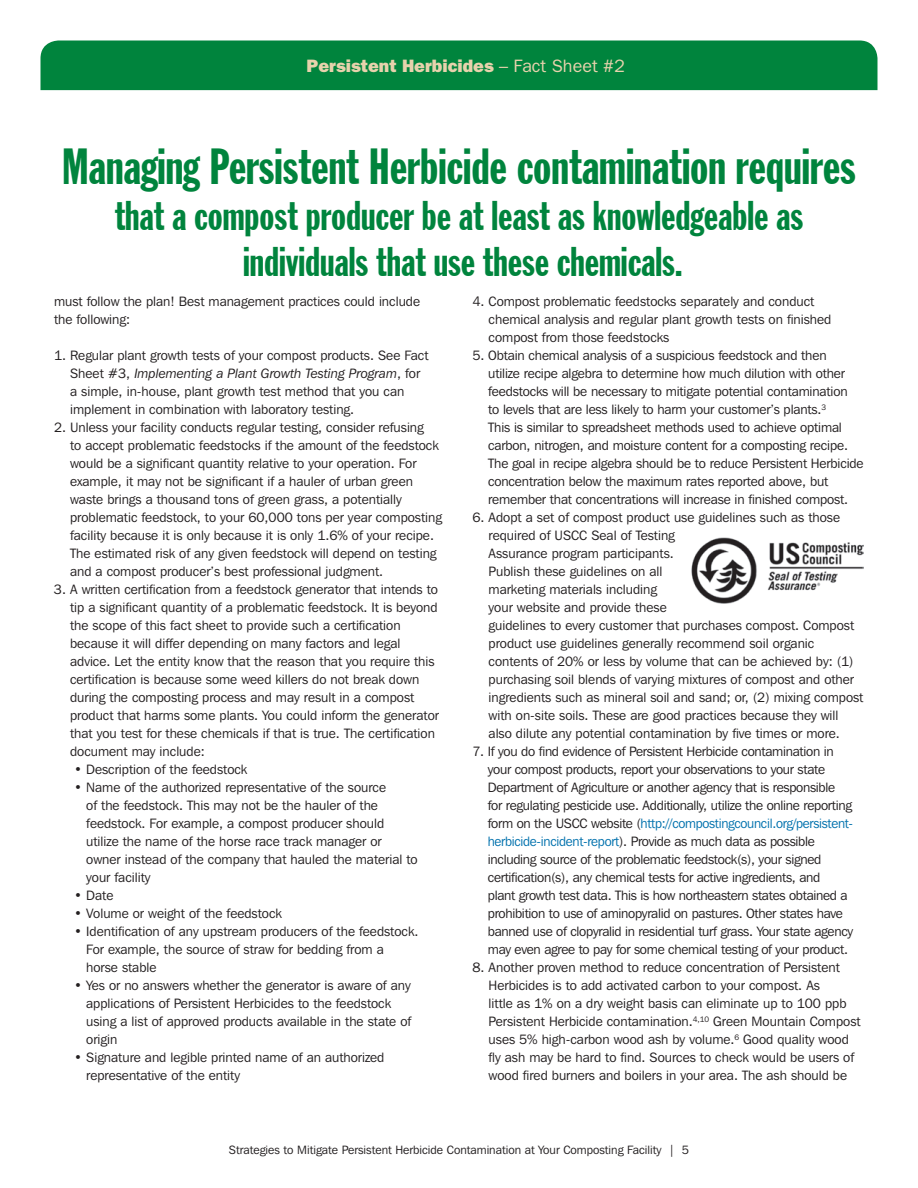
<style>
.page{position:relative;width:918px;height:1188px;background:#fff}
.page>*{position:absolute;margin:0;border:0;box-sizing:border-box;transform-origin:0 0}
.t1{font:49.5px "Franklin Gothic Extra Cond";color:#00843d}
.t2{font:40.5px/45.8px "Franklin Gothic Extra Cond";color:#00843d;text-align:center}
.t3{font:800 18px "Franklin Gothic";color:#e7d2ac}
.t4{font:13.5px/18px "Franklin Gothic IT Cby BT";color:#231f20}
.t5{font:13.5px/18px "Franklin Gothic IT Cby BT";letter-spacing:-.02em;color:#231f20}
.t6{font:12px "Franklin Gothic IT Cby BT";color:#231f20}
.s1{font-weight:400}
.s2{font-style:italic}
.s3{color:#0071ad}
</style>
<div class="page">
<div style="left:40px;top:40px;width:838px;height:50px;background:#00843d"></div>
<img style="left:691px;top:538px;width:173px;height:65px">
<h3 class="t3" style="left:307px;top:55px;width:320px">Persistent Herbicides <span class="s1">– Fact Sheet #2</span></h3>
<h1 class="t1" style="left:62px;top:140px;width:795px">Managing Persistent Herbicide contamination requires</h1>
<h2 class="t2" style="left:115px;top:193px;width:690px">that a compost producer be at least as knowledgeable as individuals that use these chemicals.</h2>
<p class="t4" style="left:54px;top:292px;width:368px">must follow the plan! Best management practices could include the following:</p>
<p class="t4" style="left:70px;top:346px;width:360px;text-indent:-16px">1. Regular plant growth tests of your compost products. See Fact Sheet #3, <span class="s2">Implementing a Plant Growth Testing Program</span>, for a simple, in-house, plant growth test method that you can implement in combination with laboratory testing.</p>
<p class="t4" style="left:70px;top:418px;width:373px;text-indent:-16px">2. Unless your facility conducts regular testing, consider refusing<br>to accept problematic feedstocks if the amount of the feedstock would be a significant quantity relative to your operation. For example, it may not be significant if a hauler of urban green waste brings a thousand tons of green grass, a potentially problematic feedstock, to your 60,000 tons per year composting facility because it is only because it is only 1.6% of your recipe.<br>The estimated risk of any given feedstock will depend on testing and a compost producer’s best professional judgment.</p>
<p class="t4" style="left:70px;top:580px;width:370px;text-indent:-16px">3. A written certification from a feedstock generator that intends to tip a significant quantity of a problematic feedstock. It is beyond the scope of this fact sheet to provide such a certification because it will differ depending on many factors and legal advice. Let the entity know that the reason that you require this certification is because some weed killers do not break down during the composting process and may result in a compost product that harms some plants. You could inform the generator that you test for these chemicals if that is true. The certification document may include:</p>
<p class="t4" style="left:74px;top:760px;width:175px">• Description of the feedstock</p>
<p class="t4" style="left:86px;top:778px;width:333px;text-indent:-12px">• Name of the authorized representative of the source<br>of the feedstock. This may not be the hauler of the feedstock. For example, a compost producer should utilize the name of the horse race track manager or owner instead of the company that hauled the material to your facility</p>
<p class="t4" style="left:74px;top:886px;width:41px">• Date</p>
<p class="t4" style="left:74px;top:904px;width:209px">• Volume or weight of the feedstock</p>
<p class="t4" style="left:86px;top:922px;width:334px;text-indent:-12px">• Identification of any upstream producers of the feedstock.<br>For example, the source of straw for bedding from a horse stable</p>
<p class="t4" style="left:86px;top:976px;width:326px;text-indent:-12px">• Yes or no answers whether the generator is aware of any applications of Persistent Herbicides to the feedstock using a list of approved products available in the state of origin</p>
<p class="t4" style="left:86px;top:1048px;width:300px;text-indent:-12px">• Signature and legible printed name of an authorized representative of the entity</p>
<p class="t4" style="left:489px;top:292px;width:344px;text-indent:-16px">4. Compost problematic feedstocks separately and conduct chemical analysis and regular plant growth tests on finished compost from those feedstocks</p>
<p class="t4" style="left:488px;top:346px;width:377px;text-indent:-16px">5. Obtain chemical analysis of a suspicious feedstock and then<br>utilize recipe algebra to determine how much dilution with other feedstocks will be necessary to mitigate potential contamination<br>to levels that are less likely to harm your customer’s plants.<sup>3<br></sup>This is similar to spreadsheet methods used to achieve optimal carbon, nitrogen, and moisture content for a composting recipe.<br>The goal in recipe algebra should be to reduce Persistent Herbicide concentration below the maximum rates reported above, but remember that concentrations will increase in finished compost.</p>
<p class="t4" style="left:489px;top:508px;width:376px;text-indent:-16px">6. Adopt a set of compost product use guidelines such as those required of USCC Seal of Testing<br>Assurance program participants.<br>Publish these guidelines on all<br>marketing materials including<br>your website and provide these<br>guidelines to every customer that purchases compost. Compost product use guidelines generally recommend soil organic contents of 20% or less by volume that can be achieved by: (1) purchasing soil blends of varying mixtures of compost and other ingredients such as mineral soil and sand; or, (2) mixing compost with on-site soils. These are good practices because they will also dilute any potential contamination by five times or more.</p>
<p class="t5" style="left:488px;top:742px;width:367px;text-indent:-15px">7. If you do find evidence of Persistent Herbicide contamination in your compost products, report your observations to your state Department of Agriculture or another agency that is responsible<br>for regulating pesticide use. Additionally, utilize the online reporting form on the USCC website (<span class="s3">http://compostingcouncil.org/persistent&shy;herbicide-incident-report</span>). Provide as much data as possible including source of the problematic feedstock(s), your signed certification(s), any chemical tests for active ingredients, and<br>plant growth test data. This is how northeastern states obtained a prohibition to use of aminopyralid on pastures. Other states have banned use of clopyralid in residential turf grass. Your state agency may even agree to pay for some chemical testing of your product.</p>
<p class="t4" style="left:489px;top:958px;width:374px;text-indent:-16px">8. Another proven method to reduce concentration of Persistent Herbicides is to add activated carbon to your compost. As<br>little as 1% on a dry weight basis can eliminate up to 100 ppb Persistent Herbicide contamination.<sup>4,10</sup> Green Mountain Compost uses 5% high-carbon wood ash by volume.<sup>6</sup> Good quality wood fly ash may be hard to find. Sources to check would be users of wood fired burners and boilers in your area. The ash should be</p>
<p class="t6" style="left:229px;top:1142px;width:462px">Strategies to Mitigate Persistent Herbicide Contamination at Your Composting Facility | 5</p>
</div>
